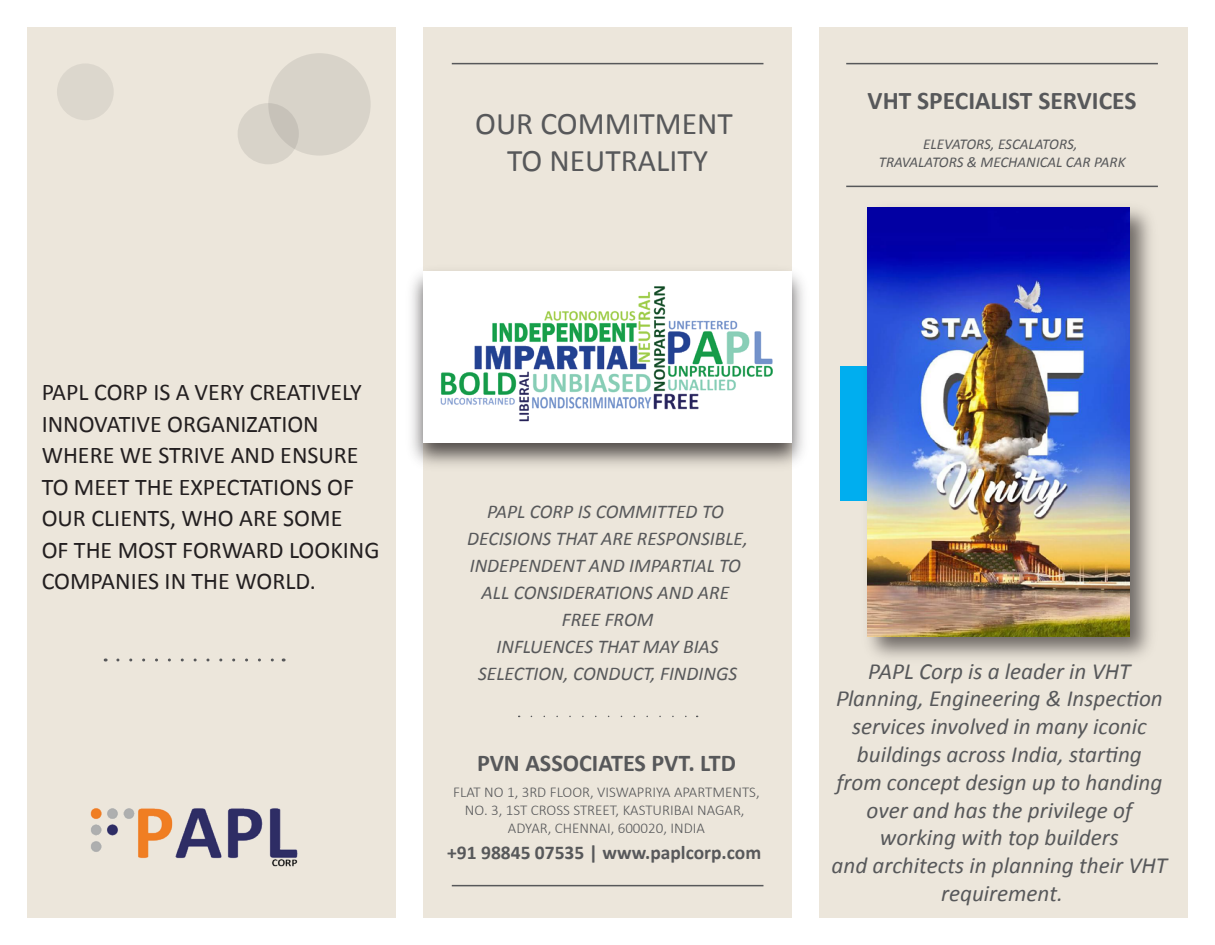
<style>
.page{position:relative;width:1215px;height:945px;background:#fff}
.page>*{position:absolute;margin:0;border:0;box-sizing:border-box;transform-origin:0 0}
.t1{font:31.5px/37.8px "Calibri";color:#57585a;text-align:center}
.t2{font:700 25.5px "Calibri";color:#57585a}
.t3{font:700 24.15px "Calibri";color:#57585a}
.t4{font:24px/31.5px "Calibri";color:#231f20}
.t5{font:italic 23.1px/27.8px "Calibri";color:#57585a;text-align:center}
.t6{font:italic 19.5px/27px "Calibri";color:#57585a;text-align:center}
.t7{font:700 19.5px "Calibri";color:#57585a}
.t8{font:300 15px/18px "Calibri";color:#57585a;text-align:center}
.t9{font:italic 15px/18px "Calibri";color:#57585a;text-align:center}
</style>
<div class="page">
<div style="left:27px;top:27px;width:369px;height:891px;background:#ece6db"></div>
<div style="left:819px;top:27px;width:369px;height:891px;background:#ece6db"></div>
<div style="left:423px;top:27px;width:369px;height:891px;background:#ece6db"></div>
<hr style="left:452px;top:63px;width:311px;height:1px;background:#57585a">
<img style="left:411px;top:271px;width:393px;height:195px">
<div style="left:423px;top:272px;width:369px;height:171px;background:#fff"></div>
<hr style="left:452px;top:885px;width:311px;height:1px;background:#57585a">
<hr style="left:846px;top:63px;width:312px;height:1px;background:#57585a">
<hr style="left:846px;top:186px;width:312px;height:1px;background:#57585a">
<svg style="left:531px;top:716px;width:156px;height:1px"></svg>
<svg style="left:118px;top:658px;width:156px;height:4px"></svg>
<img style="left:423px;top:271px;width:362px;height:151px">
<img style="left:843px;top:207px;width:308px;height:451px">
<img style="left:868px;top:208px;width:262px;height:428px">
<img style="left:90px;top:808px;width:208px;height:59px">
<div style="left:268px;top:53px;width:103px;height:103px;background:#d8d3c9;border-radius:50%"></div>
<div style="left:238px;top:103px;width:61px;height:61px;background:linear-gradient(to right,#ddd8cd,#c9c4bb);border-radius:50%"></div>
<div style="left:57px;top:63px;width:57px;height:57px;background:#dcd7cd;border-radius:50%"></div>
<h1 class="t1" style="left:475px;top:103px;width:259px">OUR COMMITMENT<br>TO NEUTRALITY</h1>
<p class="t2" style="left:868px;top:82px;width:270px">VHT SPECIALIST SERVICES</p>
<p class="t9" style="left:879px;top:135px;width:248px">ELEVATORS, ESCALATORS,<br>TRAVALATORS &amp; MECHANICAL CAR PARK</p>
<p class="t4" style="left:42px;top:376px;width:339px">PAPL CORP IS A VERY CREATIVELY<br>INNOVATIVE ORGANIZATION<br>WHERE WE STRIVE AND ENSURE<br>TO MEET THE EXPECTATIONS OF<br>OUR CLIENTS, WHO ARE SOME<br>OF THE MOST FORWARD LOOKING<br>COMPANIES IN THE WORLD.</p>
<p class="t6" style="left:467px;top:498px;width:282px">PAPL CORP IS COMMITTED TO<br>DECISIONS THAT ARE RESPONSIBLE,<br>INDEPENDENT AND IMPARTIAL TO<br>ALL CONSIDERATIONS AND ARE<br>FREE FROM<br>INFLUENCES THAT MAY BIAS<br>SELECTION, CONDUCT, FINDINGS</p>
<p class="t3" style="left:477px;top:746px;width:260px">PVN ASSOCIATES PVT. LTD</p>
<p class="t8" style="left:453px;top:782px;width:308px">FLAT NO 1, 3RD FLOOR, VISWAPRIYA APARTMENTS,<br>NO. 3, 1ST CROSS STREET, KASTURIBAI NAGAR,<br>ADYAR, CHENNAI, 600020, INDIA</p>
<p class="t7" style="left:447px;top:838px;width:316px">+91 98845 07535 | www.paplcorp.com</p>
<p class="t5" style="left:832px;top:656px;width:337px">PAPL Corp is a leader in VHT<br>Planning, Engineering &amp; Inspection services involved in many iconic buildings across India, starting from concept design up to handing over and has the privilege of working with top builders<br>and architects in planning their VHT requirement.</p>
</div>
